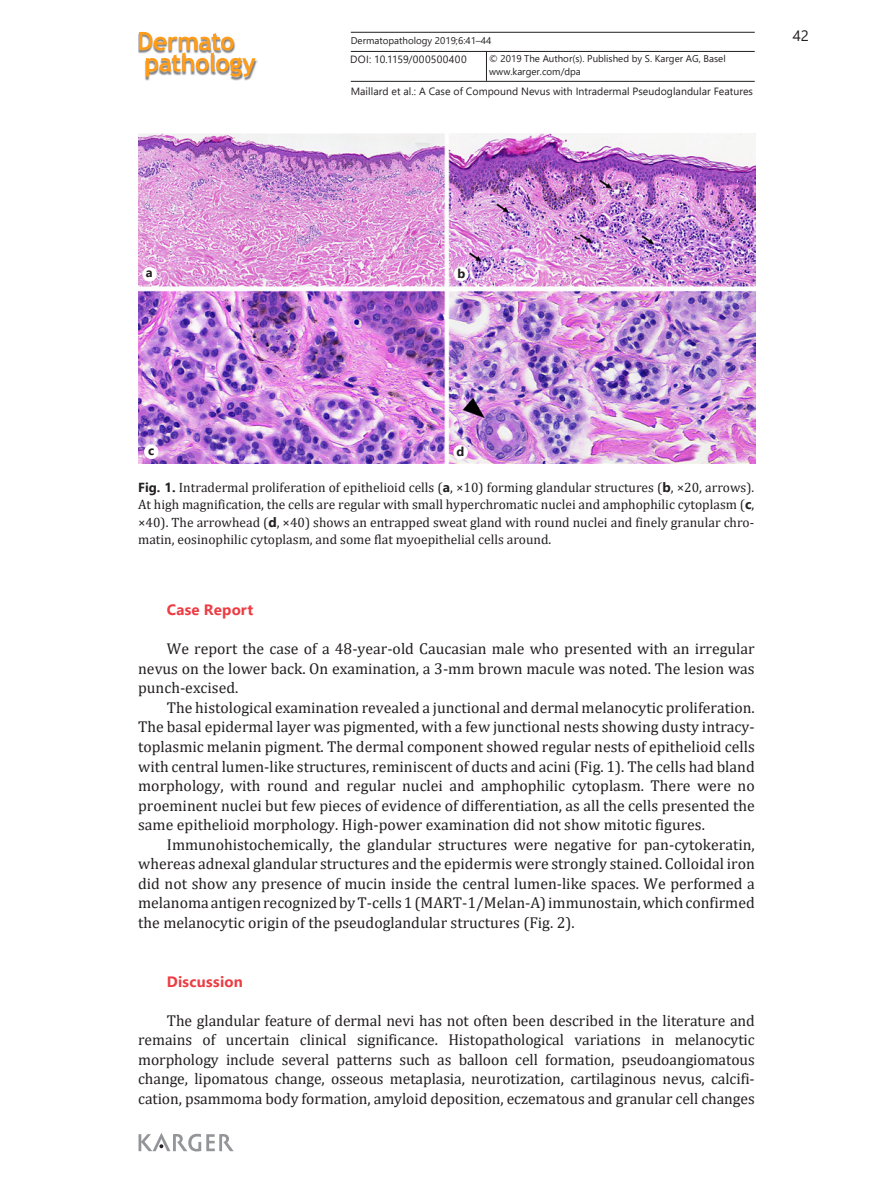
<style>
.page{position:relative;width:893px;height:1191px;background:#fff}
.page>*{position:absolute;margin:0;border:0;box-sizing:border-box;transform-origin:0 0}
.t1{font:15.75px/19.5px "Cambria";color:#231f20;text-align:justify}
.t2{font:700 15px "Segoe UI";letter-spacing:.015em;color:#ec3d44}
.t3{font:15px "Segoe UI";color:#231f20}
.t4{font:13.5px/17.4px "Cambria";color:#231f20;text-align:justify}
.t5{font:700 12.75px "Segoe UI";color:#231f20}
.t6{font:10.5px "Segoe UI";letter-spacing:.005em;color:#231f20}
.t7{font:10.5px "Segoe UI";letter-spacing:.025em;color:#231f20}
.t8{font:9.75px "Segoe UI";color:#231f20}
.s1{font-family:"Segoe UI";font-weight:700;font-size:13.2px}
.s2{font-family:"Segoe UI";font-weight:700}
</style>
<div class="page">
<img style="left:138px;top:33px;width:119px;height:47px">
<svg style="left:139px;top:32px;width:116px;height:45px"></svg>
<hr style="left:351px;top:51px;width:404px;height:1px;background:#231f20">
<hr style="left:351px;top:81px;width:404px;height:1px;background:#231f20">
<hr style="left:351px;top:32px;width:404px;height:1px;background:#231f20">
<svg style="left:139px;top:1133px;width:95px;height:18px"></svg>
<hr style="left:486px;top:51px;width:1px;height:30px;background:#231f20">
<img style="left:139px;top:133px;width:616px;height:331px">
<div style="left:142px;top:267px;width:15px;height:14px;background:#fff;border-radius:50%"></div>
<div style="left:454px;top:267px;width:14px;height:14px;background:#fff;border-radius:50%"></div>
<div style="left:144px;top:444px;width:15px;height:15px;background:#fff;border-radius:50%"></div>
<div style="left:453px;top:445px;width:15px;height:14px;background:#fff;border-radius:50%"></div>
<p class="t8" style="left:351px;top:31px;width:142px">Dermatopathology 2019;6:41–44</p>
<p class="t7" style="left:350px;top:49px;width:118px">DOI: 10.1159/000500400</p>
<p class="t8" style="left:489px;top:50px;width:238px">© 2019 The Author(s). Published by S. Karger AG, Basel</p>
<p class="t8" style="left:489px;top:62px;width:93px">www.karger.com/dpa</p>
<p class="t6" style="left:351px;top:81px;width:404px">Maillard et al.: A Case of Compound Nevus with Intradermal Pseudoglandular Features</p>
<p class="t3" style="left:793px;top:22px;width:18px">42</p>
<p class="t5" style="left:146px;top:261px;width:8px">a</p>
<p class="t5" style="left:458px;top:262px;width:9px">b</p>
<p class="t5" style="left:148px;top:438px;width:8px">c</p>
<p class="t5" style="left:456px;top:440px;width:9px">d</p>
<p class="t4" style="left:138px;top:478px;width:618px"><span class="s1">Fig. 1.</span> Intradermal proliferation of epithelioid cells (<span class="s2">a</span>, ×10) forming glandular structures (<span class="s2">b</span>, ×20, arrows).<br>At high magnification, the cells are regular with small hyperchromatic nuclei and amphophilic cytoplasm (<span class="s2">c</span>, ×40). The arrowhead (<span class="s2">d</span>, ×40) shows an entrapped sweat gland with round nuclei and finely granular chro&shy;matin, eosinophilic cytoplasm, and some flat myoepithelial cells around.</p>
<p class="t2" style="left:167px;top:595px;width:88px">Case Report</p>
<p class="t1" style="left:138px;top:639px;width:618px;text-indent:29px">We report the case of a 48-year-old Caucasian male who presented with an irregular nevus on the lower back. On examination, a 3-mm brown macule was noted. The lesion was punch-excised.</p>
<p class="t1" style="left:138px;top:697px;width:618px;text-indent:29px">The histological examination revealed a junctional and dermal melanocytic proliferation.<br>The basal epidermal layer was pigmented, with a few junctional nests showing dusty intracy&shy;toplasmic melanin pigment. The dermal component showed regular nests of epithelioid cells with central lumen-like structures, reminiscent of ducts and acini (Fig. 1). The cells had bland morphology, with round and regular nuclei and amphophilic cytoplasm. There were no proeminent nuclei but few pieces of evidence of differentiation, as all the cells presented the same epithelioid morphology. High-power examination did not show mitotic figures.</p>
<p class="t1" style="left:138px;top:834px;width:618px;text-indent:29px">Immunohistochemically, the glandular structures were negative for pan-cytokeratin, whereas adnexal glandular structures and the epidermis were strongly stained. Colloidal iron did not show any presence of mucin inside the central lumen-like spaces. We performed a melanoma antigen recognized by T-cells 1 (MART-1/Melan-A) immunostain, which confirmed the melanocytic origin of the pseudoglandular structures (Fig. 2).</p>
<p class="t2" style="left:167px;top:967px;width:77px">Discussion</p>
<p class="t1" style="left:138px;top:1010px;width:618px;text-indent:29px">The glandular feature of dermal nevi has not often been described in the literature and remains of uncertain clinical significance. Histopathological variations in melanocytic morphology include several patterns such as balloon cell formation, pseudoangiomatous change, lipomatous change, osseous metaplasia, neurotization, cartilaginous nevus, calcifi&shy;cation, psammoma body formation, amyloid deposition, eczematous and granular cell changes</p>
</div>
